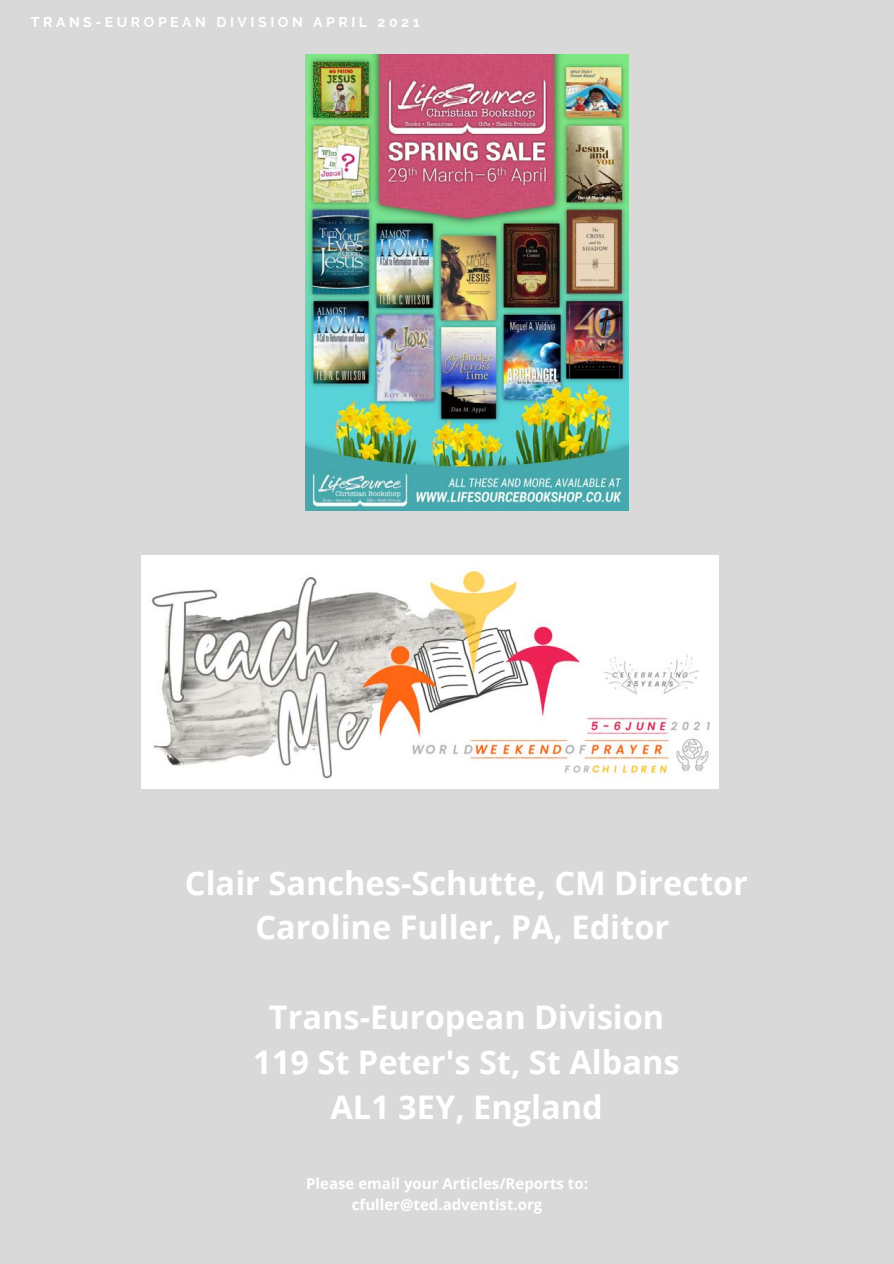
<style>
.page{position:relative;width:894px;height:1264px;background:#fff}
.page>*{position:absolute;margin:0;border:0;box-sizing:border-box;transform-origin:0 0}
.t1{font:700 32.55px "Open Sans";color:#fff}
.t2{font:700 15px/20.2px "Open Sans";color:#fff;text-align:center}
.t3{font:700 14.1px "Raleway";letter-spacing:.25em;color:#fff}
</style>
<div class="page">
<div style="left:0;top:0;width:893px;height:1263px;background:#d9d9d9"></div>
<img style="left:305px;top:54px;width:323px;height:456px">
<img style="left:141px;top:555px;width:577px;height:233px">
<p class="t3" style="left:31px;top:13px;width:390px">TRANS-EUROPEAN DIVISION APRIL 2021</p>
<p class="t1" style="left:185px;top:859px;width:564px">Clair Sanches-Schutte, CM Director</p>
<p class="t1" style="left:255px;top:904px;width:415px">Caroline Fuller, PA, Editor</p>
<p class="t1" style="left:269px;top:994px;width:397px">Trans-European Division</p>
<p class="t1" style="left:253px;top:1038px;width:428px">119 St Peter's St, St Albans</p>
<p class="t1" style="left:330px;top:1083px;width:274px">AL1 3EY, England</p>
<p class="t2" style="left:306px;top:1173px;width:283px">Please email your Articles/Reports to: cfuller@ted.adventist.org</p>
</div>
